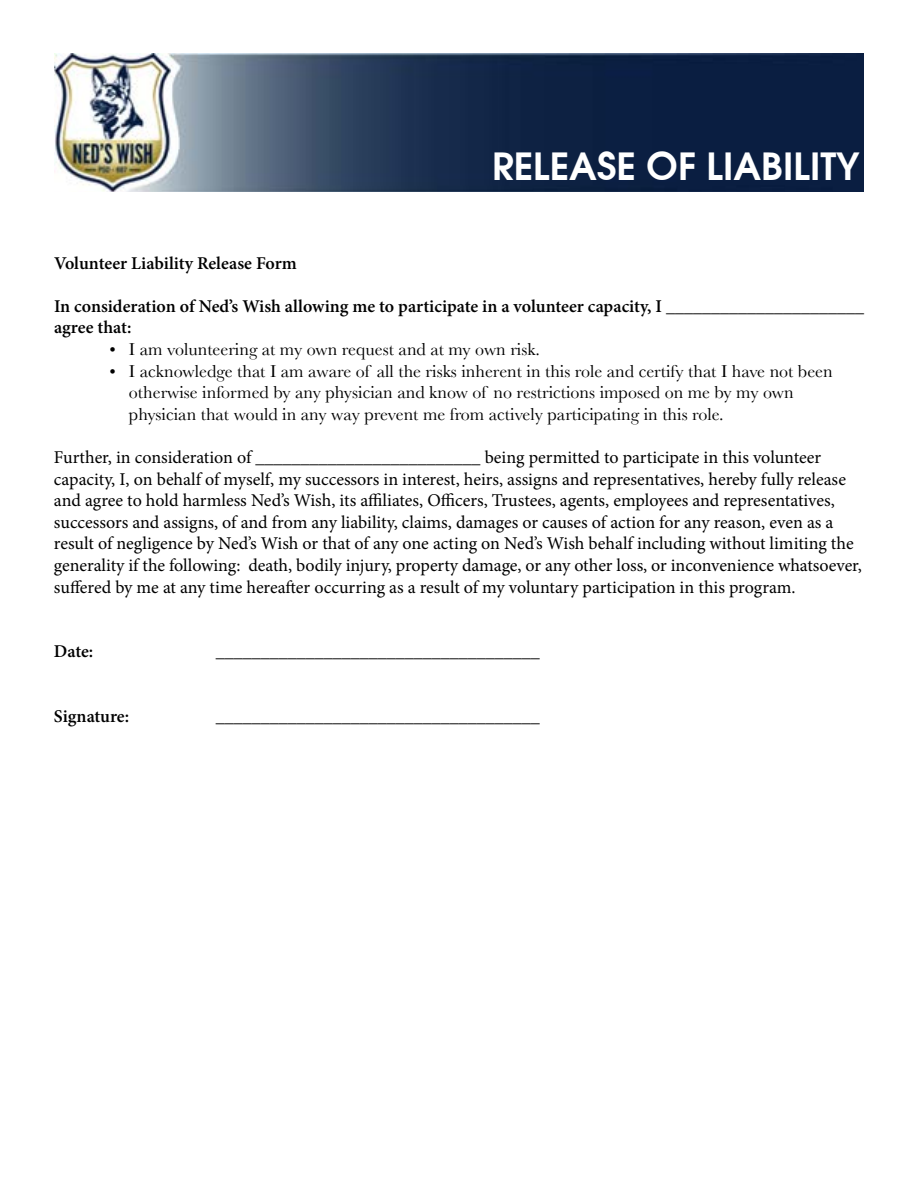
<style>
.page{position:relative;width:918px;height:1188px;background:#fff}
.page>*{position:absolute;margin:0;border:0;box-sizing:border-box;transform-origin:0 0}
.t1{font:600 37.5px "Avant Garde";color:#fff}
.t2{font:18px/21.6px "Minion Pro";letter-spacing:-.005em;color:#000}
.t3{font:18px/21.6px "Baskerville";color:#000}
.t4{font:600 18px/21.6px "Minion Pro";color:#000}
</style>
<div class="page">
<img style="left:54px;top:54px;width:810px;height:138px">
<h1 class="t1" style="left:492px;top:142px;width:369px">RELEASE OF LIABILITY</h1>
<p class="t4" style="left:54px;top:252px;width:244px">Volunteer Liability Release Form</p>
<p class="t4" style="left:54px;top:295px;width:812px">In consideration of Ned’s Wish allowing me to participate in a volunteer capacity, I ______________________ agree that:</p>
<p class="t3" style="left:109px;top:338px;width:432px">• I am volunteering at my own request and at my own risk.</p>
<p class="t3" style="left:129px;top:360px;width:705px;text-indent:-19px">• I acknowledge that I am aware of all the risks inherent in this role and certify that I have not been otherwise informed by any physician and know of no restrictions imposed on me by my own physician that would in any way prevent me from actively participating in this role.</p>
<p class="t2" style="left:54px;top:447px;width:809px">Further, in consideration of _________________________ being permitted to participate in this volunteer capacity, I, on behalf of myself, my successors in interest, heirs, assigns and representatives, hereby fully release and agree to hold harmless Ned’s Wish, its affiliates, Officers, Trustees, agents, employees and representatives, successors and assigns, of and from any liability, claims, damages or causes of action for any reason, even as a result of negligence by Ned’s Wish or that of any one acting on Ned’s Wish behalf including without limiting the generality if the following: death, bodily injury, property damage, or any other loss, or inconvenience whatsoever, suffered by me at any time hereafter occurring as a result of my voluntary participation in this program.</p>
<p class="t4" style="left:54px;top:641px;width:41px">Date:</p>
<p class="t4" style="left:54px;top:706px;width:77px">Signature:</p>
<p class="t2" style="left:216px;top:641px;width:325px">____________________________________</p>
<p class="t2" style="left:216px;top:706px;width:326px">____________________________________</p>
</div>
